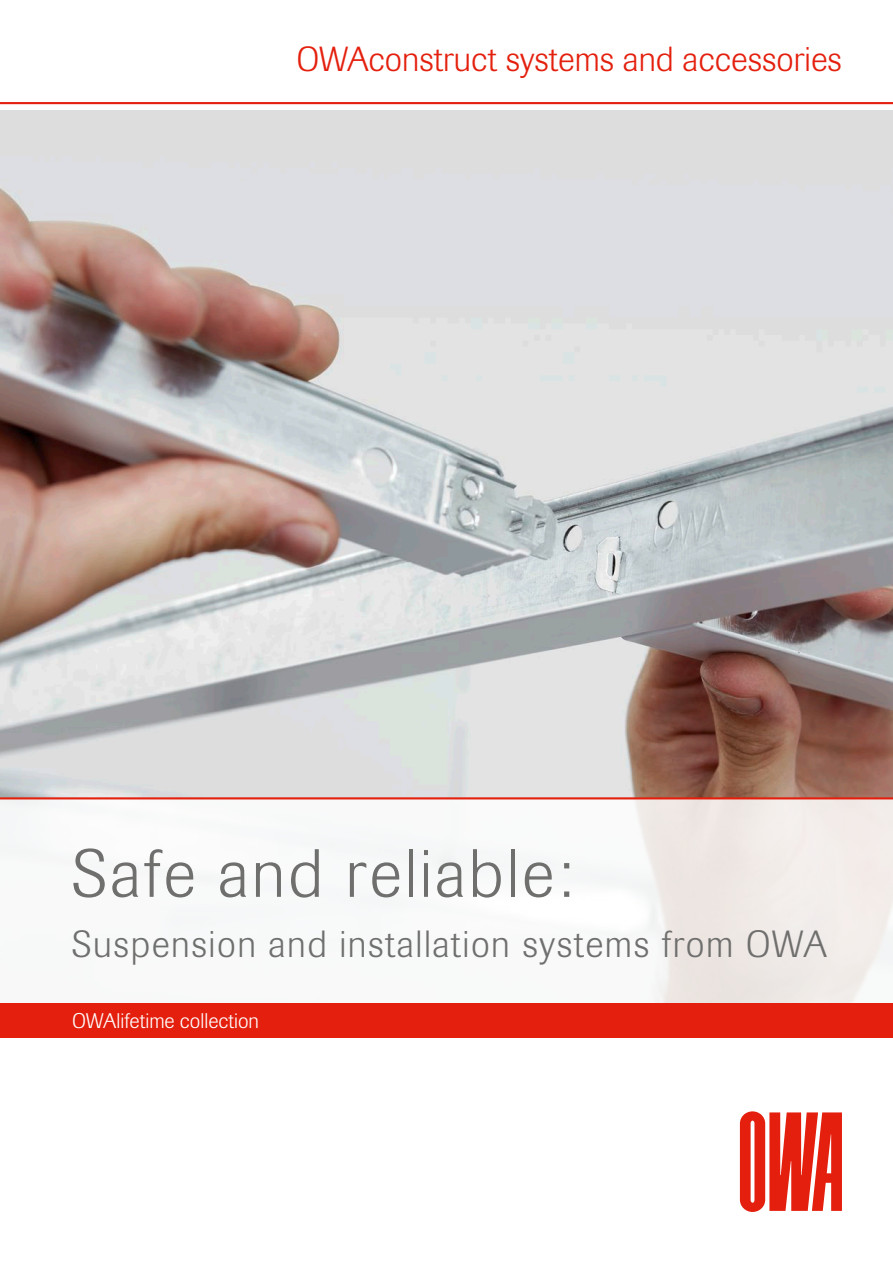
<style>
.page{position:relative;width:893px;height:1263px;background:#fff}
.page>*{position:absolute;margin:0;border:0;box-sizing:border-box;transform-origin:0 0}
.t1{font:300 67.5px "Imago Pro";letter-spacing:.04em;color:#6f6f6e}
.t2{font:300 37.5px "Imago Pro";letter-spacing:.04em;color:#6f6f6e}
.t3{font:300 34.5px "Imago Pro";color:#e41f0d}
.t4{font:300 21px "Imago Pro";color:#fff}
</style>
<div class="page">
<img style="left:0;top:111px;width:893px;height:686px">
<svg style="left:0;top:799px;width:893px;height:204px"></svg>
<div style="left:0;top:1003px;width:893px;height:34px;background:#e41f0d"></div>
<hr style="left:0;top:102px;width:893px;height:2px;background:#e41f0d">
<hr style="left:0;top:797px;width:893px;height:2px;background:#e41f0d">
<svg style="left:740px;top:1111px;width:102px;height:101px"></svg>
<p class="t3" style="left:297px;top:37px;width:547px">OWAconstruct systems and accessories</p>
<h1 class="t1" style="left:72px;top:829px;width:503px">Safe and reliable:</h1>
<p class="t2" style="left:72px;top:919px;width:756px">Suspension and installation systems from OWA</p>
<p class="t4" style="left:72px;top:1007px;width:188px">OWAlifetime collection</p>
</div>
